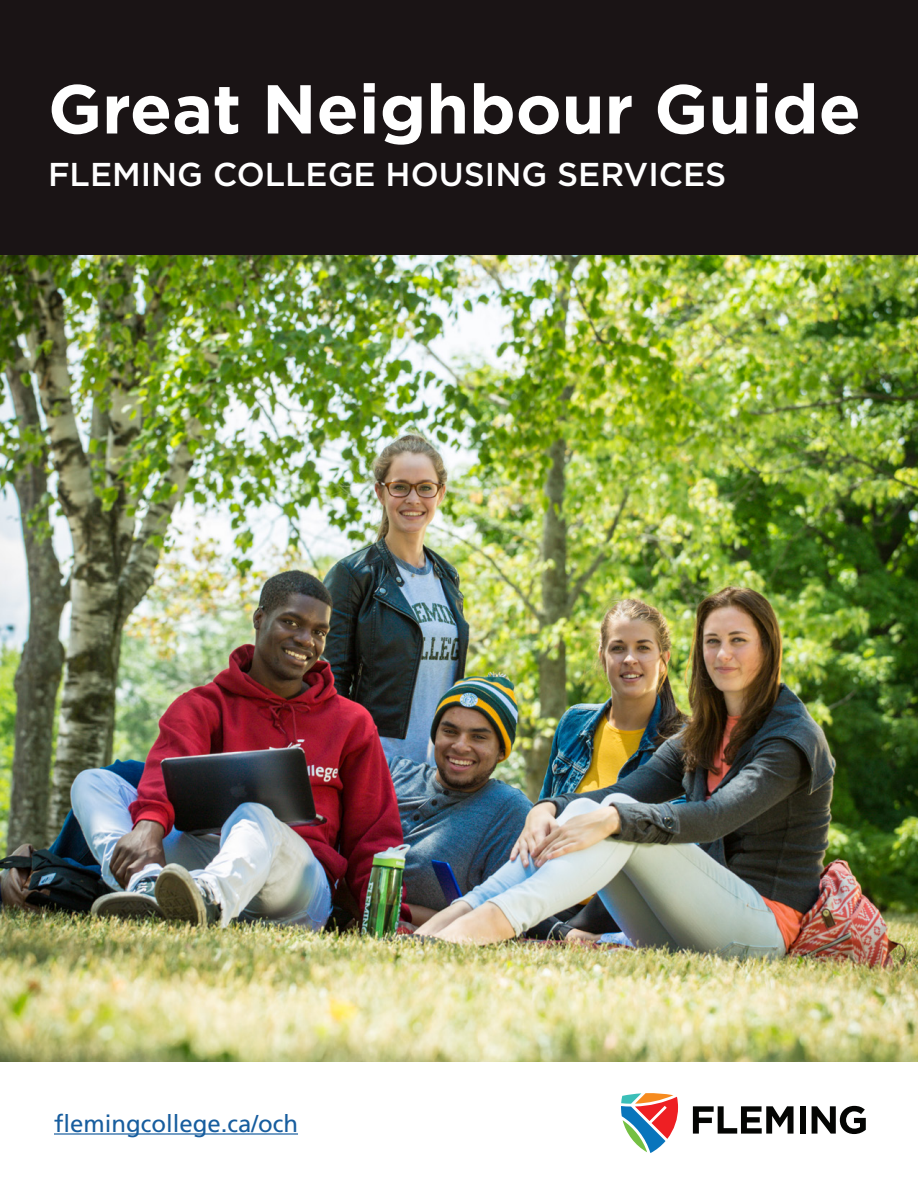
<style>
.page{position:relative;width:918px;height:1188px;background:#fff}
.page>*{position:absolute;margin:0;border:0;box-sizing:border-box;transform-origin:0 0}
.t1{font:700 69px "Gotham";color:#fff}
.t2{font:500 33px "Gotham";color:#fff}
.t3{font:24px "Frutiger";color:#175d9e}
</style>
<div class="page">
<img style="left:0;top:254px;width:918px;height:808px">
<div style="left:0;top:0;width:918px;height:254px;background:#1a1415"></div>
<svg style="left:693px;top:1106px;width:101px;height:28px"></svg>
<div style="left:800px;top:1106px;width:6px;height:28px;background:#040503"></div>
<svg style="left:812px;top:1106px;width:54px;height:28px"></svg>
<svg style="left:621px;top:1093px;width:57px;height:60px"></svg>
<hr style="left:54px;top:1133px;width:244px;height:2px;background:#175d9e">
<p class="t1" style="left:48px;top:63px;width:814px">Great Neighbour Guide</p>
<p class="t2" style="left:48px;top:153px;width:680px">FLEMING COLLEGE HOUSING SERVICES</p>
<p class="t3" style="left:54px;top:1109px;width:246px">flemingcollege.ca/och</p>
</div>
